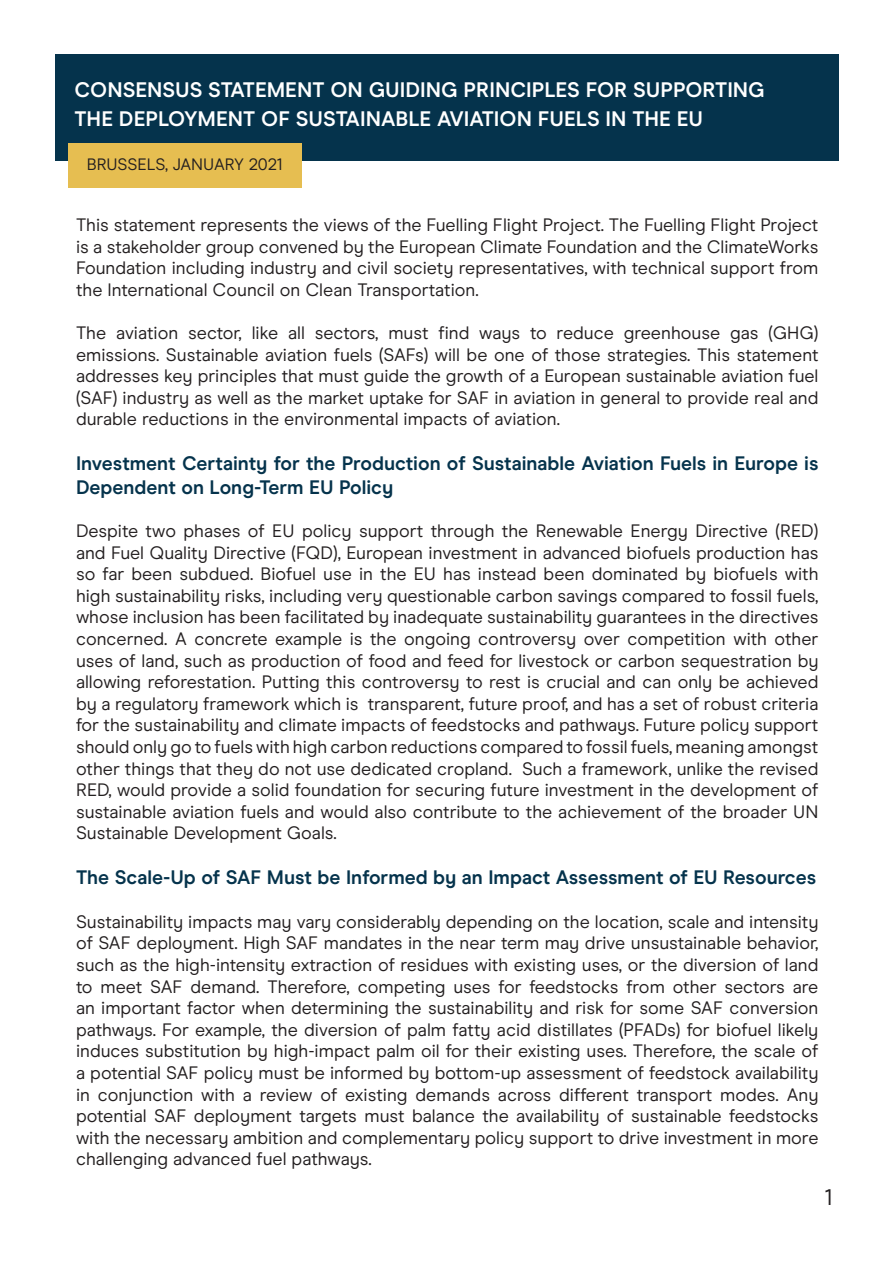
<style>
.page{position:relative;width:893px;height:1263px;background:#fff}
.page>*{position:absolute;margin:0;border:0;box-sizing:border-box;transform-origin:0 0}
.t1{font:22.5px "Modern Era";color:#231f20}
.t2{font:700 21px/28.5px "Modern Era";color:#fff}
.t3{font:700 19.5px/23.4px "Modern Era";color:#05334c}
.t4{font:18px/21.6px "Modern Era";color:#231f20;text-align:justify}
.t5{font:16.5px "Modern Era";color:#231f20}
</style>
<div class="page">
<div style="left:55px;top:55px;width:783px;height:106px;background:#05334c"></div>
<div style="left:68px;top:143px;width:233px;height:44px;background:#e6be51"></div>
<p class="t2" style="left:75px;top:76px;width:692px">CONSENSUS STATEMENT ON GUIDING PRINCIPLES FOR SUPPORTING<br>THE DEPLOYMENT OF SUSTAINABLE AVIATION FUELS IN THE EU</p>
<p class="t5" style="left:87px;top:154px;width:197px">BRUSSELS, JANUARY 2021</p>
<p class="t4" style="left:76px;top:214px;width:744px">This statement represents the views of the Fuelling Flight Project. The Fuelling Flight Project is a stakeholder group convened by the European Climate Foundation and the ClimateWorks Foundation including industry and civil society representatives, with technical support from the International Council on Clean Transportation.</p>
<p class="t4" style="left:76px;top:322px;width:744px">The aviation sector, like all sectors, must find ways to reduce greenhouse gas (GHG) emissions. Sustainable aviation fuels (SAFs) will be one of those strategies. This statement addresses key principles that must guide the growth of a European sustainable aviation fuel (SAF) industry as well as the market uptake for SAF in aviation in general to provide real and durable reductions in the environmental impacts of aviation.</p>
<p class="t3" style="left:76px;top:452px;width:744px">Investment Certainty for the Production of Sustainable Aviation Fuels in Europe is<br>Dependent on Long-Term EU Policy</p>
<p class="t4" style="left:76px;top:520px;width:744px">Despite two phases of EU policy support through the Renewable Energy Directive (RED) and Fuel Quality Directive (FQD), European investment in advanced biofuels production has so far been subdued. Biofuel use in the EU has instead been dominated by biofuels with high sustainability risks, including very questionable carbon savings compared to fossil fuels, whose inclusion has been facilitated by inadequate sustainability guarantees in the directives concerned. A concrete example is the ongoing controversy over competition with other uses of land, such as production of food and feed for livestock or carbon sequestration by allowing reforestation. Putting this controversy to rest is crucial and can only be achieved by a regulatory framework which is transparent, future proof, and has a set of robust criteria for the sustainability and climate impacts of feedstocks and pathways. Future policy support should only go to fuels with high carbon reductions compared to fossil fuels, meaning amongst other things that they do not use dedicated cropland. Such a framework, unlike the revised RED, would provide a solid foundation for securing future investment in the development of sustainable aviation fuels and would also contribute to the achievement of the broader UN Sustainable Development Goals.</p>
<p class="t3" style="left:76px;top:866px;width:742px">The Scale-Up of SAF Must be Informed by an Impact Assessment of EU Resources</p>
<p class="t4" style="left:76px;top:911px;width:744px">Sustainability impacts may vary considerably depending on the location, scale and intensity of SAF deployment. High SAF mandates in the near term may drive unsustainable behavior, such as the high-intensity extraction of residues with existing uses, or the diversion of land to meet SAF demand. Therefore, competing uses for feedstocks from other sectors are an important factor when determining the sustainability and risk for some SAF conversion pathways. For example, the diversion of palm fatty acid distillates (PFADs) for biofuel likely induces substitution by high-impact palm oil for their existing uses. Therefore, the scale of a potential SAF policy must be informed by bottom-up assessment of feedstock availability in conjunction with a review of existing demands across different transport modes. Any potential SAF deployment targets must balance the availability of sustainable feedstocks with the necessary ambition and complementary policy support to drive investment in more challenging advanced fuel pathways.</p>
<p class="t1" style="left:825px;top:1184px;width:9px">1</p>
</div>
